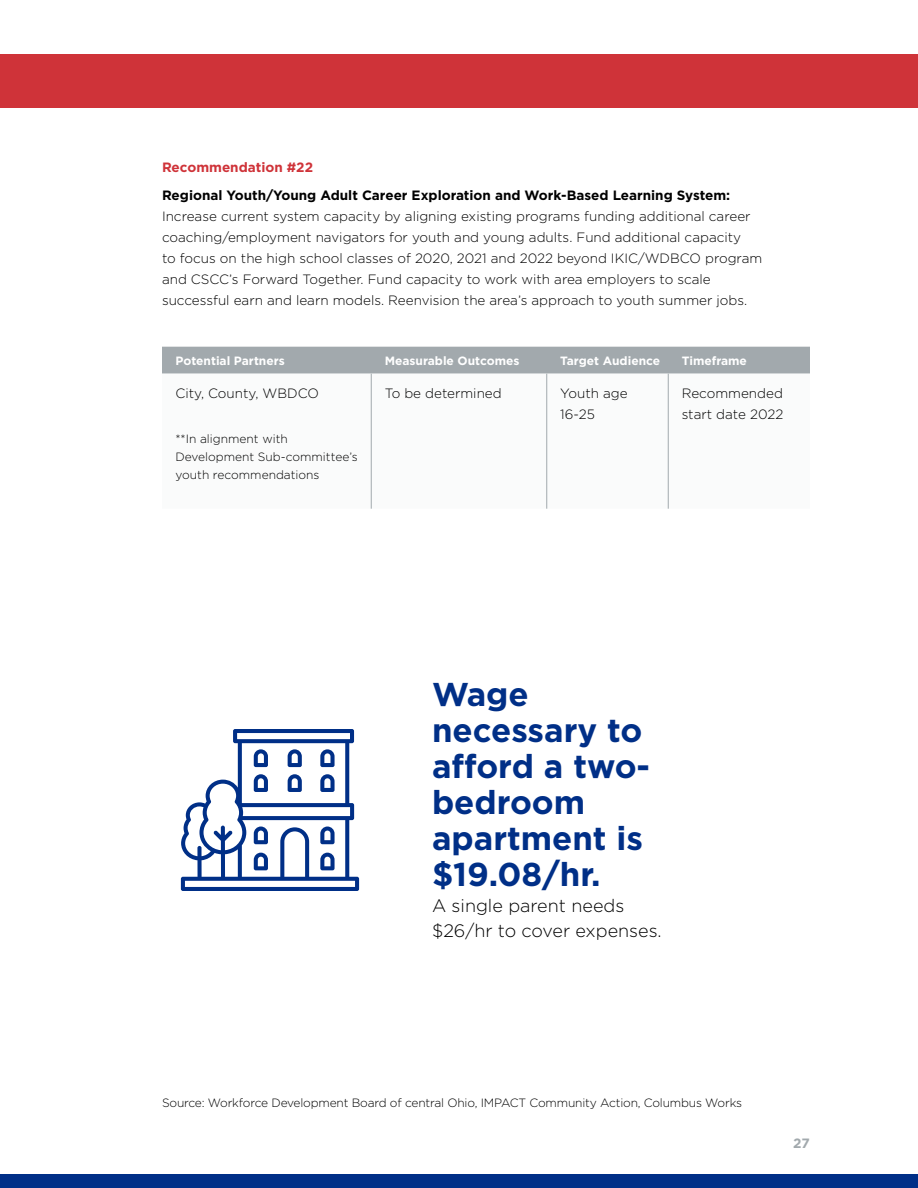
<style>
.page{position:relative;width:918px;height:1188px;background:#fff}
.page>*{position:absolute;margin:0;border:0;box-sizing:border-box;transform-origin:0 0}
.t1{font:700 33px/36px "Gotham";color:#002f87}
.t2{font:300 18px/25.5px "Gotham";color:#000}
.t3{font:300 13.5px/21px "Gotham";color:#000}
.t4{font:700 13.5px "Gotham";color:#000}
.t5{font:700 13.5px "Gotham";color:#cf3339}
.t6{font:700 13.5px "Gotham";color:#a2a9ad}
.t7{font:300 12px/18px "Gotham";letter-spacing:-.015em;color:#000}
.t8{font:700 12px "Gotham";color:#fff}
</style>
<div class="page">
<div style="left:0;top:1174px;width:918px;height:14px;background:#002f87"></div>
<div style="left:0;top:54px;width:918px;height:54px;background:#cf3339"></div>
<div style="left:162px;top:347px;width:648px;height:27px;background:#a2a9ad"></div>
<svg style="left:370px;top:374px;width:298px;height:135px"></svg>
<hr style="left:371px;top:374px;width:1px;height:135px;background:#a2a9ad">
<hr style="left:546px;top:374px;width:1px;height:135px;background:#a2a9ad">
<hr style="left:668px;top:374px;width:1px;height:135px;background:#a2a9ad">
<svg style="left:181px;top:729px;width:178px;height:162px"></svg>
<p class="t5" style="left:162px;top:159px;width:153px">Recommendation #22</p>
<p class="t4" style="left:162px;top:187px;width:570px">Regional Youth/Young Adult Career Exploration and Work-Based Learning System:</p>
<p class="t3" style="left:162px;top:205px;width:602px">Increase current system capacity by aligning existing programs funding additional career coaching/employment navigators for youth and young adults. Fund additional capacity<br>to focus on the high school classes of 2020, 2021 and 2022 beyond IKIC/WDBCO program and CSCC’s Forward Together. Fund capacity to work with area employers to scale successful earn and learn models. Reenvision the area’s approach to youth summer jobs.</p>
<p class="t8" style="left:176px;top:353px;width:111px">Potential Partners</p>
<p class="t8" style="left:385px;top:353px;width:136px">Measurable Outcomes</p>
<p class="t8" style="left:560px;top:353px;width:101px">Target Audience</p>
<p class="t8" style="left:682px;top:353px;width:67px">Timeframe</p>
<p class="t3" style="left:176px;top:382px;width:145px">City, County, WBDCO</p>
<p class="t7" style="left:176px;top:429px;width:184px">**In alignment with<br>Development Sub-committee’s youth recommendations</p>
<p class="t3" style="left:385px;top:382px;width:119px">To be determined</p>
<p class="t3" style="left:560px;top:382px;width:69px">Youth age<br>16-25</p>
<p class="t3" style="left:682px;top:382px;width:103px">Recommended start date 2022</p>
<h1 class="t1" style="left:432px;top:676px;width:220px">Wage necessary to afford a two&shy;bedroom apartment is $19.08/hr.</h1>
<h2 class="t2" style="left:432px;top:892px;width:231px">A single parent needs $26/hr to cover expenses.</h2>
<p class="t7" style="left:162px;top:1093px;width:582px">Source: Workforce Development Board of central Ohio, IMPACT Community Action, Columbus Works</p>
<p class="t6" style="left:793px;top:1135px;width:18px">27</p>
</div>
